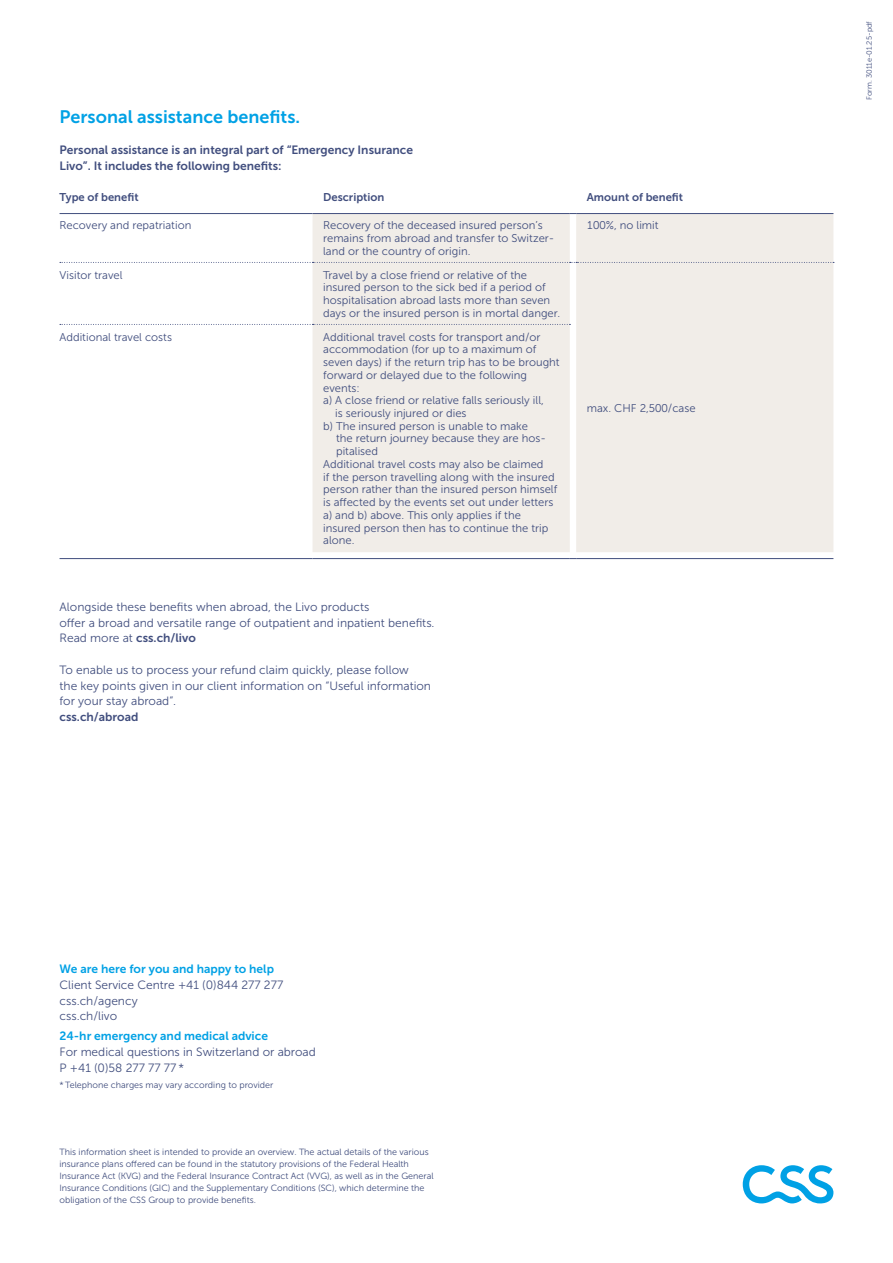
<style>
.page{position:relative;width:893px;height:1263px;background:#fff}
.page>*{position:absolute;margin:0;border:0;box-sizing:border-box;transform-origin:0 0}
.t1{font:18px "Museo Sans 700";color:#00a1e5}
.t2{font:12px/15.8px "Museo Sans 300";color:#414e7e}
.t3{font:12px/15.8px "Museo Sans 700";color:#414e7e}
.t4{font:12px "Museo Sans 700";color:#00a1e5}
.t5{font:11.25px/12.8px "Museo Sans 300";color:#414e7e}
.t6{font:11.25px "Museo Sans 700";color:#414e7e}
.t7{font:9px/12px "Museo Sans 300";color:#414e7e}
.t8{font:7.5px "Museo Sans 300";color:#414e7e}
.s1{font-family:"Museo Sans 300"}
</style>
<div class="page">
<svg style="left:743px;top:1165px;width:90px;height:38px"></svg>
<div style="left:313px;top:214px;width:520px;height:338px;background:#f1ede8"></div>
<hr style="left:60px;top:213px;width:253px;height:1px;background:#414e7e">
<hr style="left:313px;top:213px;width:257px;height:1px;background:#414e7e">
<hr style="left:576px;top:213px;width:257px;height:1px;background:#414e7e">
<hr style="left:60px;top:558px;width:253px;height:1px;background:#414e7e">
<hr style="left:313px;top:558px;width:257px;height:1px;background:#414e7e">
<hr style="left:576px;top:558px;width:257px;height:1px;background:#414e7e">
<svg style="left:60px;top:262px;width:774px;height:1px"></svg>
<svg style="left:60px;top:324px;width:510px;height:1px"></svg>
<h1 class="t1" style="left:60px;top:106px;width:242px">Personal assistance benefits.</h1>
<p class="t3" style="left:60px;top:142px;width:355px">Personal assistance is an integral part of “Emergency Insurance<br>Livo”. It includes the following benefits:</p>
<p class="t6" style="left:60px;top:191px;width:81px">Type of benefit</p>
<p class="t6" style="left:323px;top:191px;width:63px">Description</p>
<p class="t6" style="left:587px;top:191px;width:98px">Amount of benefit</p>
<p class="t5" style="left:60px;top:219px;width:133px">Recovery and repatriation</p>
<p class="t5" style="left:323px;top:219px;width:233px">Recovery of the deceased insured person’s remains from abroad and transfer to Switzer&shy;land or the country of origin.</p>
<p class="t5" style="left:587px;top:219px;width:73px">100%, no limit</p>
<p class="t5" style="left:60px;top:268px;width:65px">Visitor travel</p>
<p class="t5" style="left:323px;top:268px;width:239px">Travel by a close friend or relative of the insured person to the sick bed if a period of hospitalisation abroad lasts more than seven days or the insured person is in mortal danger.</p>
<p class="t5" style="left:60px;top:330px;width:114px">Additional travel costs</p>
<p class="t5" style="left:323px;top:330px;width:219px">Additional travel costs for transport and/or</p>
<p class="t5" style="left:323px;top:343px;width:215px">accommodation (for up to a maximum of</p>
<p class="t5" style="left:323px;top:356px;width:238px">seven days) if the return trip has to be brought</p>
<p class="t5" style="left:323px;top:369px;width:205px">forward or delayed due to the following</p>
<p class="t5" style="left:323px;top:381px;width:38px">events:</p>
<p class="t5" style="left:323px;top:394px;width:222px">a) A close friend or relative falls seriously ill,</p>
<p class="t5" style="left:335px;top:407px;width:133px">is seriously injured or dies</p>
<p class="t5" style="left:323px;top:420px;width:206px">b) The insured person is unable to make</p>
<p class="t5" style="left:336px;top:432px;width:211px">the return journey because they are hos-</p>
<p class="t5" style="left:336px;top:445px;width:44px">pitalised</p>
<p class="t5" style="left:323px;top:458px;width:222px">Additional travel costs may also be claimed</p>
<p class="t5" style="left:323px;top:471px;width:233px">if the person travelling along with the insured</p>
<p class="t5" style="left:323px;top:483px;width:236px">person rather than the insured person himself</p>
<p class="t5" style="left:323px;top:496px;width:232px">is affected by the events set out under letters</p>
<p class="t5" style="left:323px;top:509px;width:199px">a) and b) above. This only applies if the</p>
<p class="t5" style="left:323px;top:521px;width:227px">insured person then has to continue the trip</p>
<p class="t5" style="left:323px;top:534px;width:33px">alone.</p>
<p class="t2" style="left:60px;top:599px;width:377px">Alongside these benefits when abroad, the Livo products<br>offer a broad and versatile range of outpatient and inpatient benefits.</p>
<p class="t3" style="left:60px;top:630px;width:138px"><span class="s1">Read more at</span> css.ch/livo</p>
<p class="t2" style="left:60px;top:662px;width:373px">To enable us to process your refund claim quickly, please follow<br>the key points given in our client information on “Useful information for your stay abroad”.</p>
<p class="t3" style="left:60px;top:709px;width:80px">css.ch/abroad</p>
<p class="t5" style="left:587px;top:401px;width:110px">max. CHF 2,500/case</p>
<p class="t4" style="left:60px;top:962px;width:216px">We are here for you and happy to help</p>
<p class="t2" style="left:60px;top:977px;width:225px">Client Service Centre +41 (0)844 277 277 css.ch/agency<br>css.ch/livo</p>
<p class="t4" style="left:60px;top:1029px;width:210px">24-hr emergency and medical advice</p>
<p class="t2" style="left:60px;top:1044px;width:258px">For medical questions in Switzerland or abroad<br>P +41 (0)58 277 77 77 *</p>
<p class="t7" style="left:60px;top:1079px;width:215px">* Telephone charges may vary according to provider</p>
<p class="t7" style="left:60px;top:1146px;width:376px">This information sheet is intended to provide an overview. The actual details of the various insurance plans offered can be found in the statutory provisions of the Federal Health Insurance Act (KVG) and the Federal Insurance Contract Act (VVG), as well as in the General Insurance Conditions (GIC) and the Supplementary Conditions (SC), which determine the obligation of the CSS Group to provide benefits.</p>
<p class="t8" style="left:865px;top:100px;width:81px;rotate:-90deg">Form. 3011e-01.25-pdf</p>
</div>
